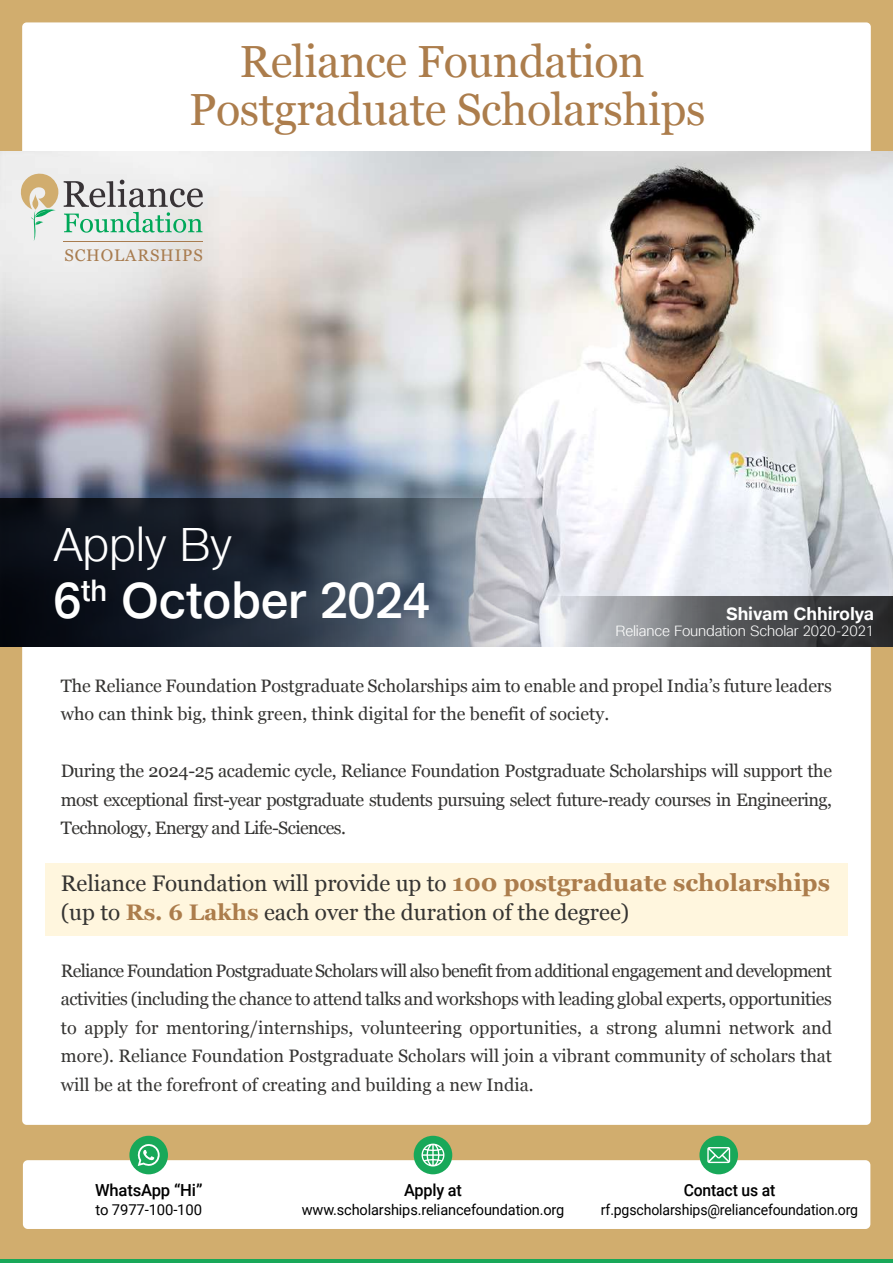
<style>
.page{position:relative;width:893px;height:1263px;background:#d1ad6e}
.page>*{position:absolute;margin:0;border:0;box-sizing:border-box;transform-origin:0 0}
.t1{font:500 51px "Jio Type";letter-spacing:-.01em;color:#fff}
.t2{font:300 48px "Jio Type";letter-spacing:-.01em;color:#fff}
.t3{font:45px/48px "Georgia";letter-spacing:-.01em;color:#ac7d4c;text-align:center}
.t4{font:22.5px/28.5px "Georgia";color:#353432}
.t5{font:18px/28.5px "Georgia";letter-spacing:-.005em;color:#353432;text-align:justify}
.t6{font:700 18px "Jio Type";letter-spacing:-.01em;color:#fff}
.t7{font:16.8px "Georgia";letter-spacing:.05em;color:#a87c4f}
.t8{font:500 16.65px "Roboto";letter-spacing:-.01em;color:#000}
.t9{font:500 16.65px "Roboto";letter-spacing:-.01em;color:#000;scale:.95 1}
.t10{font:300 15px "Jio Type";letter-spacing:-.01em;color:#fff}
.t11{font:14.85px "Roboto";letter-spacing:-.01em;color:#000}
.t12{font:14.85px "Roboto";letter-spacing:-.01em;color:#000;scale:.95 1}
.s1{font-weight:700;font-size:24px;color:#ac7d4c}
.s2{font-weight:700;color:#ac7d4c}
</style>
<div class="page">
<div style="left:22px;top:22px;width:849px;height:1103px;background:#fff;border-radius:4px"></div>
<div style="left:45px;top:863px;width:803px;height:73px;background:#fff6de"></div>
<hr style="left:0;top:1260px;width:893px;height:3px;background:#18a859">
<div style="left:23px;top:1160px;width:847px;height:69px;background:#fff"></div>
<div style="left:699px;top:1136px;width:39px;height:38px;background:#18a859;border-radius:50%"></div>
<svg style="left:707px;top:1147px;width:23px;height:16px"></svg>
<div style="left:414px;top:1136px;width:38px;height:38px;background:#18a859;border-radius:50%"></div>
<svg style="left:421px;top:1143px;width:23px;height:23px"></svg>
<div style="left:129px;top:1136px;width:39px;height:38px;background:#18a859;border-radius:50%"></div>
<svg style="left:137px;top:1144px;width:23px;height:22px"></svg>
<img style="left:0;top:152px;width:893px;height:444px">
<svg style="left:0;top:499px;width:550px;height:147px;background:#3d4551"></svg>
<svg style="left:550px;top:596px;width:343px;height:50px;background:#6d6f72"></svg>
<svg style="left:20px;top:173px;width:183px;height:68px"></svg>
<hr style="left:63px;top:241px;width:140px;height:1px;background:#a87c4f">
<h3 class="t3" style="left:189px;top:35px;width:518px">Reliance Foundation<br>Postgraduate Scholarships</h3>
<p class="t7" style="left:64px;top:242px;width:140px">SCHOLARSHIPS</p>
<h2 class="t2" style="left:53px;top:516px;width:180px">Apply By</h2>
<h1 class="t1" style="left:53px;top:570px;width:379px">6<sup>th</sup> October 2024</h1>
<p class="t6" style="left:726px;top:603px;width:150px">Shivam Chhirolya</p>
<p class="t10" style="left:616px;top:622px;width:260px">Reliance Foundation Scholar 2020-2021</p>
<p class="t5" style="left:61px;top:670px;width:773px">The Reliance Foundation Postgraduate Scholarships aim to enable and propel India’s future leaders who can think big, think green, think digital for the benefit of society.</p>
<p class="t5" style="left:61px;top:756px;width:773px">During the 2024-25 academic cycle, Reliance Foundation Postgraduate Scholarships will support the most exceptional first-year postgraduate students pursuing select future-ready courses in Engineering, Technology, Energy and Life-Sciences.</p>
<p class="t4" style="left:61px;top:868px;width:771px">Reliance Foundation will provide up to <span class="s1">100 postgraduate scholarships </span>(up to <span class="s2">Rs. 6 Lakhs</span> each over the duration of the degree)</p>
<p class="t5" style="left:61px;top:955px;width:773px">Reliance Foundation Postgraduate Scholars will also benefit from additional engagement and development activities (including the chance to attend talks and workshops with leading global experts, opportunities to apply for mentoring/internships, volunteering opportunities, a strong alumni network and more). Reliance Foundation Postgraduate Scholars will join a vibrant community of scholars that will be at the forefront of creating and building a new India.</p>
<p class="t8" style="left:95px;top:1178px;width:109px">WhatsApp “Hi”</p>
<p class="t11" style="left:96px;top:1199px;width:108px">to 7977-100-100</p>
<p class="t8" style="left:404px;top:1178px;width:59px">Apply at</p>
<p class="t11" style="left:302px;top:1199px;width:264px">www.scholarships.reliancefoundation.org</p>
<p class="t9" style="left:684px;top:1178px;width:98px">Contact us at</p>
<p class="t12" style="left:601px;top:1199px;width:272px">rf.pgscholarships@reliancefoundation.org</p>
</div>
